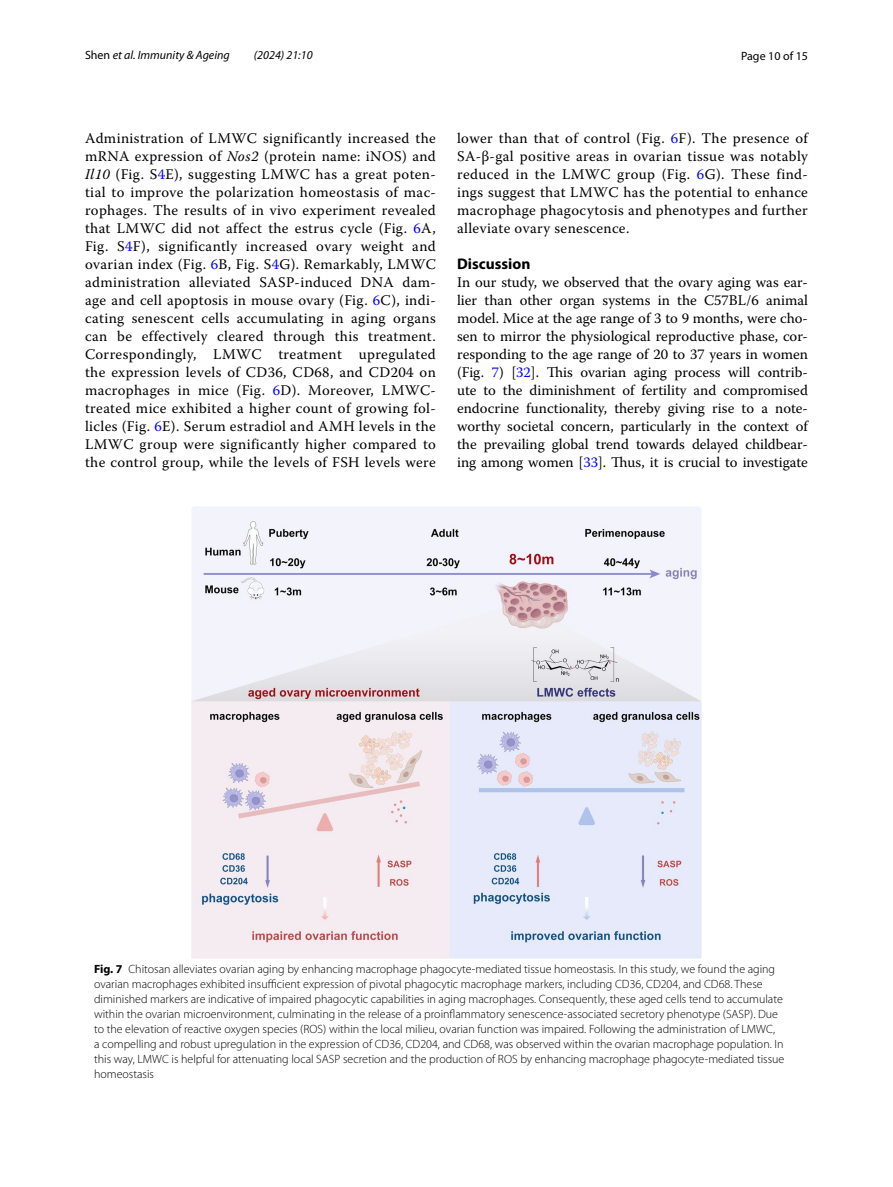
<style>
.page{position:relative;width:893px;height:1187px;background:#fff}
.page>*{position:absolute;margin:0;border:0;box-sizing:border-box;transform-origin:0 0}
.t1{font:700 15.45px "Myriad Pro";color:#000}
.t2{font:14.7px/18px "Warnock Pro";letter-spacing:.025em;color:#000;text-align:justify}
.t3{font:300 12px/15px "Myriad Pro";color:#000}
.t4{font:italic 12px "Myriad Pro";color:#000}
.t5{font:12px "Myriad Pro";color:#000}
.s1{font-style:normal}
.s2{font-style:italic}
.s3{color:#00f}
.s4{font-weight:700}
</style>
<div class="page">
<img style="left:191px;top:507px;width:511px;height:451px">
<p class="t4" style="left:85px;top:48px;width:146px"><span class="s1">Shen</span> et al. Immunity &amp; Ageing</p>
<p class="t4" style="left:254px;top:48px;width:60px">(2024) 21:10</p>
<p class="t5" style="left:741px;top:48px;width:68px">Page 10 of 15</p>
<p class="t2" style="left:85px;top:128px;width:352px">Administration of LMWC significantly increased the mRNA expression of <span class="s2">Nos2</span> (protein name: iNOS) and <span class="s2">Il10</span> (Fig. S<span class="s3">4</span>E), suggesting LMWC has a great poten&shy;tial to improve the polarization homeostasis of mac&shy;rophages. The results of in vivo experiment revealed that LMWC did not affect the estrus cycle (Fig. <span class="s3">6</span>A, Fig. S<span class="s3">4</span>F), significantly increased ovary weight and ovarian index (Fig. <span class="s3">6</span>B, Fig. S<span class="s3">4</span>G). Remarkably, LMWC administration alleviated SASP-induced DNA dam&shy;age and cell apoptosis in mouse ovary (Fig. <span class="s3">6</span>C), indi&shy;cating senescent cells accumulating in aging organs can be effectively cleared through this treatment.<br>Correspondingly, LMWC treatment upregulated the expression levels of CD36, CD68, and CD204 on macrophages in mice (Fig. <span class="s3">6</span>D). Moreover, LMWC&shy;treated mice exhibited a higher count of growing fol&shy;licles (Fig. <span class="s3">6</span>E). Serum estradiol and AMH levels in the LMWC group were significantly higher compared to the control group, while the levels of FSH levels were</p>
<p class="t2" style="left:457px;top:128px;width:352px">lower than that of control (Fig. <span class="s3">6</span>F). The presence of SA-β-gal positive areas in ovarian tissue was notably reduced in the LMWC group (Fig. <span class="s3">6</span>G). These find&shy;ings suggest that LMWC has the potential to enhance macrophage phagocytosis and phenotypes and further alleviate ovary senescence.</p>
<p class="t1" style="left:457px;top:253px;width:75px">Discussion</p>
<p class="t2" style="left:457px;top:272px;width:352px">In our study, we observed that the ovary aging was ear&shy;lier than other organ systems in the C57BL/6 animal model. Mice at the age range of 3 to 9 months, were cho&shy;sen to mirror the physiological reproductive phase, cor&shy;responding to the age range of 20 to 37 years in women (Fig. <span class="s3">7</span>) [<span class="s3">32</span>]. This ovarian aging process will contrib&shy;ute to the diminishment of fertility and compromised endocrine functionality, thereby giving rise to a note&shy;worthy societal concern, particularly in the context of the prevailing global trend towards delayed childbear&shy;ing among women [<span class="s3">33</span>]. Thus, it is crucial to investigate</p>
<p class="t3" style="left:94px;top:961px;width:692px"><span class="s4">Fig. 7</span> Chitosan alleviates ovarian aging by enhancing macrophage phagocyte-mediated tissue homeostasis. In this study, we found the aging ovarian macrophages exhibited insufficient expression of pivotal phagocytic macrophage markers, including CD36, CD204, and CD68. These diminished markers are indicative of impaired phagocytic capabilities in aging macrophages. Consequently, these aged cells tend to accumulate within the ovarian microenvironment, culminating in the release of a proinflammatory senescence-associated secretory phenotype (SASP). Due to the elevation of reactive oxygen species (ROS) within the local milieu, ovarian function was impaired. Following the administration of LMWC,<br>a compelling and robust upregulation in the expression of CD36, CD204, and CD68, was observed within the ovarian macrophage population. In this way, LMWC is helpful for attenuating local SASP secretion and the production of ROS by enhancing macrophage phagocyte-mediated tissue homeostasis</p>
</div>
